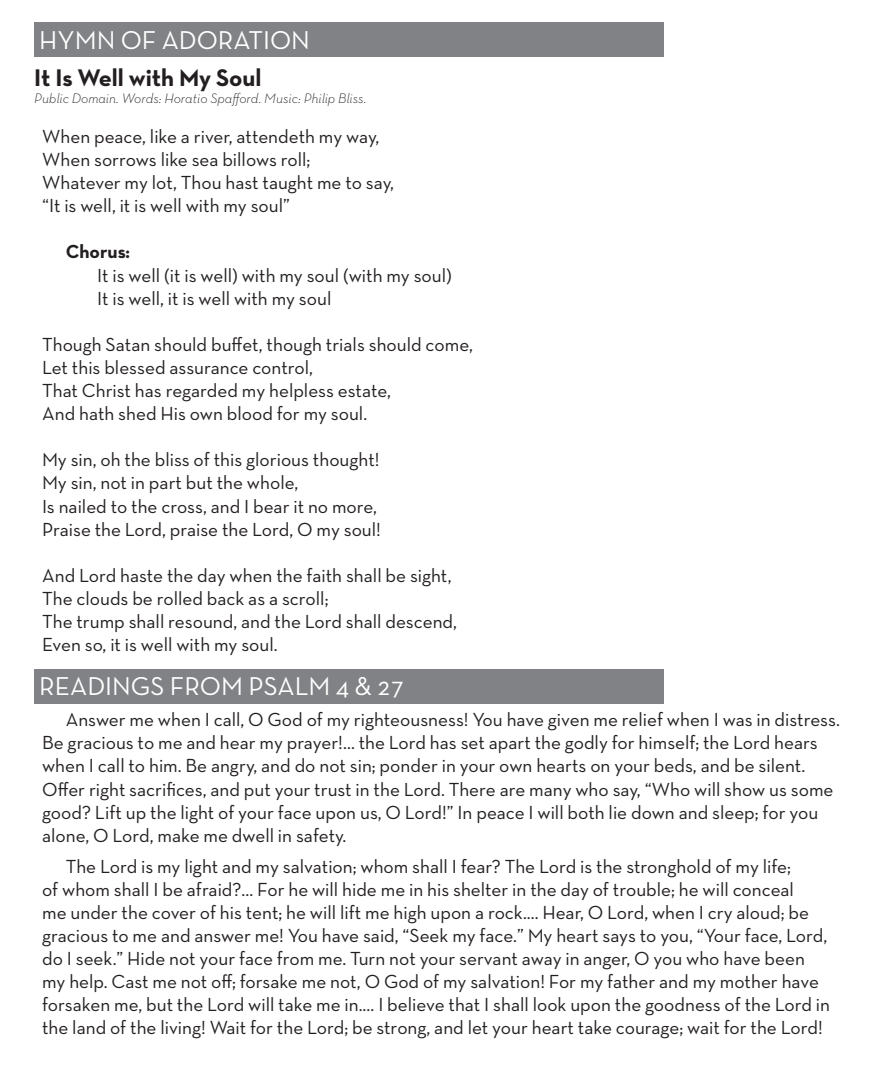
<style>
.page{position:relative;width:882px;height:1071px;background:#fff}
.page>*{position:absolute;margin:0;border:0;box-sizing:border-box;transform-origin:0 0}
.t1{font:26.25px "Neutra Text TF";color:#fff}
.MAIN_BOX_STYLE_1{font:700 24.5px "Neutra Text TF";color:#231f20}
.MAIN_BOX_STYLE_1-2{font:19.25px/23.1px "Neutra Text TF";color:#231f20}
.MAIN_BOX_STYLE_1-3{font:700 19.25px "Neutra Text TF";color:#231f20}
.MAIN_BOX_STYLE_1-4{font:italic 300 14px "Neutra Text TF";color:#231f20}
</style>
<div class="page">
<div style="left:34px;top:23px;width:630px;height:34px;background:#808285"></div>
<div style="left:34px;top:669px;width:630px;height:34px;background:#808285"></div>
<p class="t1" style="left:39px;top:24px;width:272px">HYMN OF ADORATION</p>
<p class="MAIN_BOX_STYLE_1" style="left:34px;top:63px;width:229px">It Is Well with My Soul</p>
<p class="MAIN_BOX_STYLE_1-4" style="left:34px;top:90px;width:334px">Public Domain. Words: Horatio Spafford. Music: Philip Bliss.</p>
<p class="MAIN_BOX_STYLE_1-2" style="left:42px;top:125px;width:339px">When peace, like a river, attendeth my way,</p>
<p class="MAIN_BOX_STYLE_1-2" style="left:42px;top:148px;width:270px">When sorrows like sea billows roll;</p>
<p class="MAIN_BOX_STYLE_1-2" style="left:42px;top:171px;width:353px">Whatever my lot, Thou hast taught me to say,</p>
<p class="MAIN_BOX_STYLE_1-2" style="left:42px;top:194px;width:250px">“It is well, it is well with my soul”</p>
<p class="MAIN_BOX_STYLE_1-3" style="left:66px;top:240px;width:65px">Chorus:</p>
<p class="MAIN_BOX_STYLE_1-2" style="left:97px;top:263px;width:356px">It is well (it is well) with my soul (with my soul)</p>
<p class="MAIN_BOX_STYLE_1-2" style="left:97px;top:286px;width:236px">It is well, it is well with my soul</p>
<p class="MAIN_BOX_STYLE_1-2" style="left:42px;top:332px;width:432px">Though Satan should buffet, though trials should come,</p>
<p class="MAIN_BOX_STYLE_1-2" style="left:42px;top:356px;width:272px">Let this blessed assurance control,</p>
<p class="MAIN_BOX_STYLE_1-2" style="left:42px;top:379px;width:350px">That Christ has regarded my helpless estate,</p>
<p class="MAIN_BOX_STYLE_1-2" style="left:42px;top:402px;width:327px">And hath shed His own blood for my soul.</p>
<p class="MAIN_BOX_STYLE_1-2" style="left:42px;top:448px;width:339px">My sin, oh the bliss of this glorious thought!</p>
<p class="MAIN_BOX_STYLE_1-2" style="left:42px;top:471px;width:258px">My sin, not in part but the whole,</p>
<p class="MAIN_BOX_STYLE_1-2" style="left:42px;top:494px;width:337px">Is nailed to the cross, and I bear it no more,</p>
<p class="MAIN_BOX_STYLE_1-2" style="left:42px;top:517px;width:340px">Praise the Lord, praise the Lord, O my soul!</p>
<p class="MAIN_BOX_STYLE_1-2" style="left:42px;top:563px;width:411px">And Lord haste the day when the faith shall be sight,</p>
<p class="MAIN_BOX_STYLE_1-2" style="left:42px;top:587px;width:288px">The clouds be rolled back as a scroll;</p>
<p class="MAIN_BOX_STYLE_1-2" style="left:42px;top:610px;width:416px">The trump shall resound, and the Lord shall descend,</p>
<p class="MAIN_BOX_STYLE_1-2" style="left:42px;top:633px;width:237px">Even so, it is well with my soul.</p>
<p class="t1" style="left:39px;top:670px;width:367px">READINGS FROM PSALM 4 &amp; 27</p>
<p class="MAIN_BOX_STYLE_1-2" style="left:42px;top:708px;width:799px;text-indent:24px">Answer me when I call, O God of my righteousness! You have given me relief when I was in distress.<br>Be gracious to me and hear my prayer!… the Lord has set apart the godly for himself; the Lord hears when I call to him. Be angry, and do not sin; ponder in your own hearts on your beds, and be silent.<br>Offer right sacrifices, and put your trust in the Lord. There are many who say, “Who will show us some good? Lift up the light of your face upon us, O Lord!” In peace I will both lie down and sleep; for you alone, O Lord, make me dwell in safety.</p>
<p class="MAIN_BOX_STYLE_1-2" style="left:42px;top:854px;width:790px;text-indent:24px">The Lord is my light and my salvation; whom shall I fear? The Lord is the stronghold of my life;<br>of whom shall I be afraid?… For he will hide me in his shelter in the day of trouble; he will conceal<br>me under the cover of his tent; he will lift me high upon a rock.… Hear, O Lord, when I cry aloud; be gracious to me and answer me! You have said, “Seek my face.” My heart says to you, “Your face, Lord, do I seek.” Hide not your face from me. Turn not your servant away in anger, O you who have been my help. Cast me not off; forsake me not, O God of my salvation! For my father and my mother have forsaken me, but the Lord will take me in.… I believe that I shall look upon the goodness of the Lord in the land of the living! Wait for the Lord; be strong, and let your heart take courage; wait for the Lord!</p>
</div>
